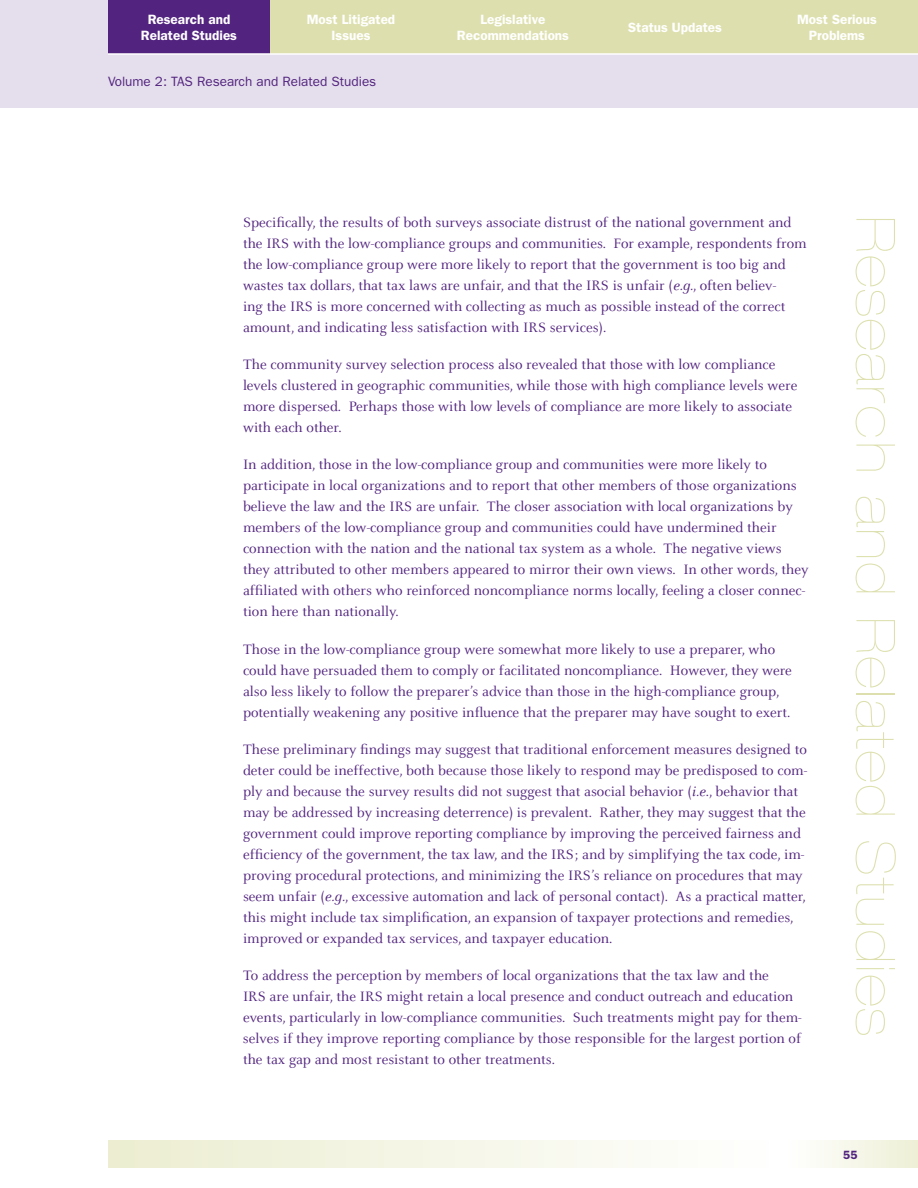
<style>
.page{position:relative;width:918px;height:1188px;background:#fff}
.page>*{position:absolute;margin:0;border:0;box-sizing:border-box;transform-origin:0 0}
.t1{font:900 expanded 54px "Helvetica Neue";letter-spacing:.04em;color:#dde0ae}
.Body_Text{font:15px/21px "Celeste";color:#52247f}
.t2{font:600 13.5px/16.5px "Franklin Gothic";color:#fff;text-align:center}
.t3{font:13.5px "Franklin Gothic";color:#52247f}
.t4{font:600 12px "Franklin Gothic";color:#52247f}
.s1{font-style:italic}
</style>
<div class="page">
<div style="left:0;top:0;width:918px;height:108px;background:#e5deec"></div>
<div style="left:756px;top:0;width:162px;height:54px;background:#dde0ae"></div>
<div style="left:594px;top:0;width:162px;height:54px;background:#dde0ae"></div>
<div style="left:432px;top:0;width:162px;height:54px;background:#dde0ae"></div>
<div style="left:108px;top:0;width:162px;height:54px;background:#52247f"></div>
<div style="left:270px;top:0;width:162px;height:54px;background:#dde0ae"></div>
<hr style="left:108px;top:53px;width:810px;height:2px;background:#fff">
<svg style="left:108px;top:1141px;width:525px;height:27px"></svg>
<div style="left:770px;top:1141px;width:148px;height:27px;background:linear-gradient(to right,#fff,#eeefd6)"></div>
<p class="t2" style="left:141px;top:11px;width:98px">Research and<br>Related Studies</p>
<p class="t2" style="left:307px;top:11px;width:90px">Most Litigated<br>Issues</p>
<p class="t3" style="left:108px;top:74px;width:270px">Volume 2: TAS Research and Related Studies</p>
<p class="t2" style="left:457px;top:11px;width:114px">Legislative<br>Recommendations</p>
<p class="t2" style="left:628px;top:19px;width:95px">Status Updates</p>
<p class="t2" style="left:797px;top:11px;width:81px">Most Serious<br>Problems</p>
<p class="Body_Text" style="left:243px;top:212px;width:565px">Specifically, the results of both surveys associate distrust of the national government and the IRS with the low-compliance groups and communities. For example, respondents from the low-compliance group were more likely to report that the government is too big and wastes tax dollars, that tax laws are unfair, and that the IRS is unfair (<span class="s1">e.g.</span>, often believ-<br>ing the IRS is more concerned with collecting as much as possible instead of the correct amount, and indicating less satisfaction with IRS services).</p>
<p class="Body_Text" style="left:243px;top:354px;width:556px">The community survey selection process also revealed that those with low compliance levels clustered in geographic communities, while those with high compliance levels were more dispersed. Perhaps those with low levels of compliance are more likely to associate with each other.</p>
<p class="Body_Text" style="left:243px;top:455px;width:567px">In addition, those in the low-compliance group and communities were more likely to participate in local organizations and to report that other members of those organizations believe the law and the IRS are unfair. The closer association with local organizations by members of the low-compliance group and communities could have undermined their connection with the nation and the national tax system as a whole. The negative views they attributed to other members appeared to mirror their own views. In other words, they affiliated with others who reinforced noncompliance norms locally, feeling a closer connec&shy;tion here than nationally.</p>
<p class="Body_Text" style="left:243px;top:639px;width:550px">Those in the low-compliance group were somewhat more likely to use a preparer, who could have persuaded them to comply or facilitated noncompliance. However, they were also less likely to follow the preparer’s advice than those in the high-compliance group, potentially weakening any positive influence that the preparer may have sought to exert.</p>
<p class="Body_Text" style="left:243px;top:739px;width:566px">These preliminary findings may suggest that traditional enforcement measures designed to deter could be ineffective, both because those likely to respond may be predisposed to com&shy;ply and because the survey results did not suggest that asocial behavior (<span class="s1">i.e</span>., behavior that may be addressed by increasing deterrence) is prevalent. Rather, they may suggest that the government could improve reporting compliance by improving the perceived fairness and efficiency of the government, the tax law, and the IRS; and by simplifying the tax code, im&shy;proving procedural protections, and minimizing the IRS’s reliance on procedures that may seem unfair (<span class="s1">e.g.</span>, excessive automation and lack of personal contact). As a practical matter, this might include tax simplification, an expansion of taxpayer protections and remedies, improved or expanded tax services, and taxpayer education.</p>
<p class="Body_Text" style="left:243px;top:965px;width:560px">To address the perception by members of local organizations that the tax law and the<br>IRS are unfair, the IRS might retain a local presence and conduct outreach and education events, particularly in low-compliance communities. Such treatments might pay for them&shy;selves if they improve reporting compliance by those responsible for the largest portion of the tax gap and most resistant to other treatments.</p>
<h1 class="t1" style="left:907px;top:216px;width:821px;rotate:90deg">Research and Related Studies</h1>
<p class="t4" style="left:843px;top:1148px;width:16px">55</p>
</div>
